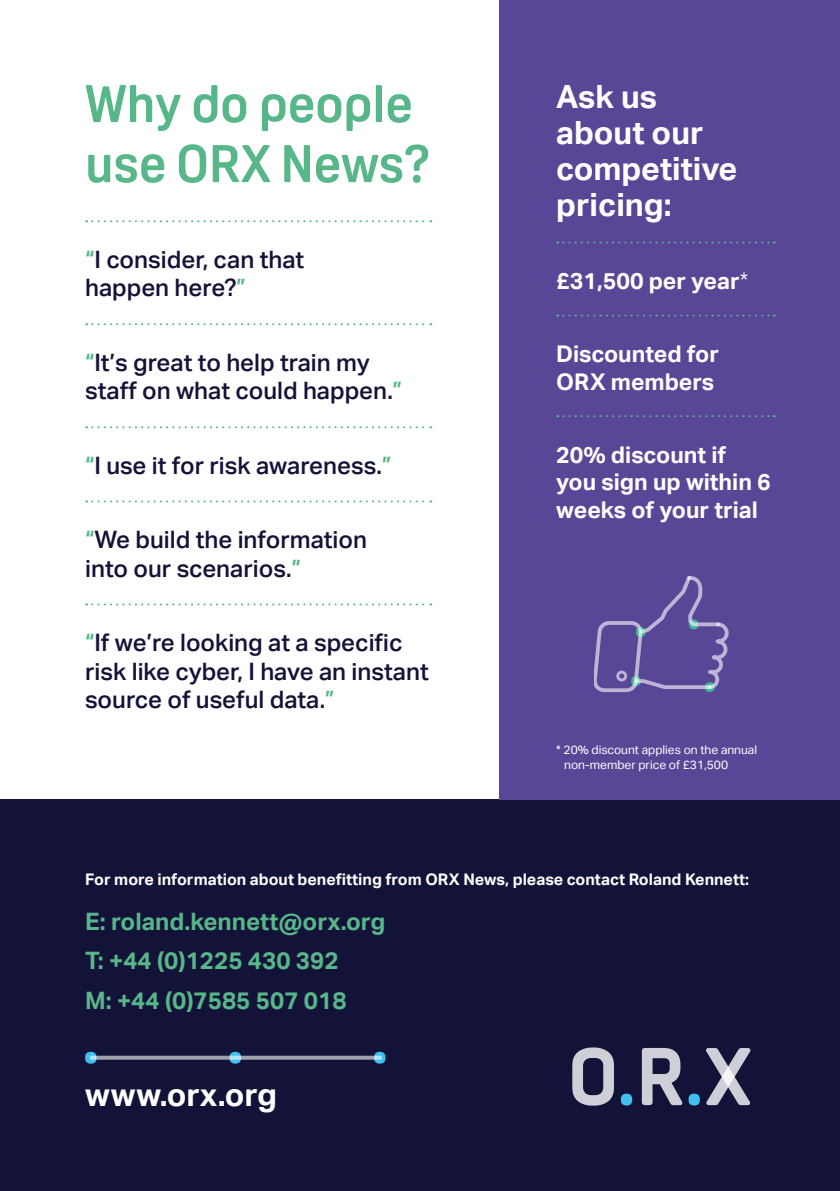
<style>
.page{position:relative;width:840px;height:1191px;background:#fff}
.page>*{position:absolute;margin:0;border:0;box-sizing:border-box;transform-origin:0 0}
.t1{font:700 52px/60px "Oscine";color:#57b789}
.t2{font:700 32px/36px "Aktiv Grotesk";color:#fff}
.t3{font:500 24px/28.8px "Aktiv Grotesk";color:#131238}
.t4{font:700 24px/39.4px "Aktiv Grotesk";color:#57b789}
.t5{font:700 23px/27.6px "Aktiv Grotesk";color:#fff}
.t6{font:700 16px "Aktiv Grotesk";color:#fff}
.t7{font:12px/14.4px "Aktiv Grotesk";color:#fff}
.s1{color:#57b789}
.s2{font-weight:300}
</style>
<div class="page">
<div style="left:0;top:799px;width:839px;height:392px;background:#131238"></div>
<svg style="left:86px;top:220px;width:345px;height:2px"></svg>
<svg style="left:86px;top:323px;width:345px;height:2px"></svg>
<svg style="left:86px;top:426px;width:345px;height:2px"></svg>
<svg style="left:86px;top:500px;width:345px;height:2px"></svg>
<svg style="left:86px;top:603px;width:345px;height:2px"></svg>
<div style="left:499px;top:0;width:340px;height:799px;background:#5a4696"></div>
<svg style="left:557px;top:241px;width:217px;height:2px"></svg>
<svg style="left:557px;top:314px;width:217px;height:2px"></svg>
<svg style="left:557px;top:415px;width:217px;height:2px"></svg>
<svg style="left:229px;top:1051px;width:12px;height:12px"></svg>
<svg style="left:85px;top:1051px;width:11px;height:12px"></svg>
<svg style="left:374px;top:1051px;width:11px;height:12px"></svg>
<svg style="left:92px;top:1055px;width:288px;height:4px"></svg>
<svg style="left:620px;top:1093px;width:11px;height:12px"></svg>
<svg style="left:688px;top:1093px;width:11px;height:12px"></svg>
<svg style="left:572px;top:1047px;width:41px;height:58px"></svg>
<svg style="left:641px;top:1048px;width:41px;height:57px"></svg>
<svg style="left:706px;top:1048px;width:44px;height:57px"></svg>
<svg style="left:594px;top:576px;width:134px;height:116px"></svg>
<div style="left:616px;top:670px;width:10px;height:11px;border:3px solid #fff;border-radius:50%"></div>
<h1 class="t1" style="left:85px;top:74px;width:347px">Why do people use ORX News?</h1>
<p class="t3" style="left:85px;top:245px;width:220px"><span class="s1">“</span>I consider, can that happen here?<span class="s1">”</span></p>
<p class="t3" style="left:85px;top:348px;width:318px"><span class="s1">“</span>It’s great to help train my staff on what could happen.<span class="s1">”</span></p>
<p class="t3" style="left:85px;top:451px;width:307px"><span class="s1">“</span>I use it for risk awareness.<span class="s1">”</span></p>
<p class="t3" style="left:85px;top:525px;width:283px"><span class="s1">“</span>We build the information into our scenarios.<span class="s1">”</span></p>
<p class="t3" style="left:85px;top:628px;width:345px"><span class="s1">“</span>If we’re looking at a specific risk like cyber, I have an instant source of useful data.<span class="s1">”</span></p>
<h2 class="t2" style="left:556px;top:79px;width:183px">Ask us about our competitive pricing:</h2>
<p class="t5" style="left:556px;top:267px;width:193px">£31,500 per year<span class="s2">*</span></p>
<p class="t5" style="left:556px;top:340px;width:164px">Discounted for<br>ORX members</p>
<p class="t5" style="left:556px;top:441px;width:216px">20% discount if you sign up within 6 weeks of your trial</p>
<p class="t7" style="left:564px;top:743px;width:194px;text-indent:-8px">* 20% discount applies on the annual non-member price of £31,500</p>
<p class="t6" style="left:85px;top:870px;width:665px">For more information about benefitting from ORX News, please contact Roland Kennett:</p>
<p class="t4" style="left:85px;top:902px;width:301px">E: roland.kennett@orx.org<br>T: +44 (0)1225 430 392<br>M: +44 (0)7585 507 018</p>
<h2 class="t2" style="left:85px;top:1077px;width:193px">www.orx.org</h2>
</div>
